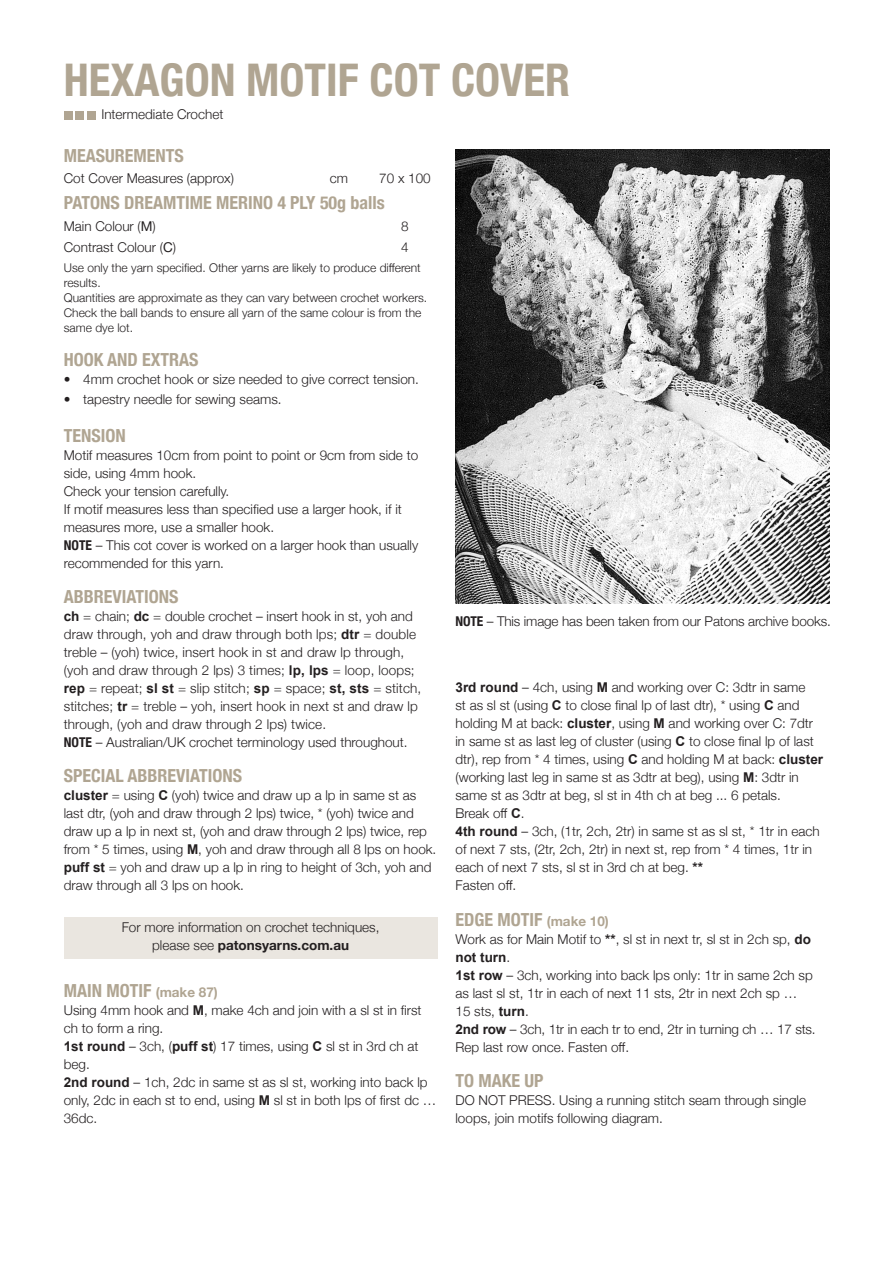
<style>
.page{position:relative;width:893px;height:1263px;background:#fff}
.page>*{position:absolute;margin:0;border:0;box-sizing:border-box;transform-origin:0 0}
.ACS_H1{font:700 condensed 45px "Helvetica Neue";color:#b0a592}
.ACS_H2{font:700 condensed 18px "Helvetica Neue";color:#b0a592}
.ACS_Table_H1{font:700 condensed 18px "Helvetica Neue";color:#b0a592}
.ACS_Body_Text_Instru{font:300 13.5px/18px "Helvetica Neue";color:#231f20}
.ACS_Body_Text{font:300 13.5px "Helvetica Neue";color:#231f20}
.ACS_Table_Text_Instr{font:300 13.5px "Helvetica Neue";color:#231f20}
.ACS_IMPORTANT_text{font:300 12px/15px "Helvetica Neue";color:#231f20}
.s1{font-weight:400}
.s2{font-weight:700;font-stretch:condensed}
.s3{font-family:"Arial";font-weight:700}
.s4{font-weight:700}
.s5{font-stretch:normal;font-size:13.5px}
</style>
<div class="page">
<div style="left:64px;top:111px;width:8px;height:8px;background:#b0a592"></div>
<div style="left:76px;top:111px;width:8px;height:8px;background:#b0a592"></div>
<div style="left:87px;top:111px;width:8px;height:8px;background:#b0a592"></div>
<img style="left:455px;top:150px;width:374px;height:454px">
<div style="left:64px;top:917px;width:373px;height:41px;background:#eae6e0"></div>
<p class="ACS_H1" style="left:64px;top:43px;width:508px">HEXAGON MOTIF COT COVER</p>
<p class="ACS_Body_Text" style="left:101px;top:104px;width:124px">Intermediate Crochet</p>
<p class="ACS_Table_H1" style="left:64px;top:141px;width:121px">MEASUREMENTS</p>
<p class="ACS_Body_Text" style="left:64px;top:168px;width:172px">Cot Cover Measures (approx)</p>
<p class="ACS_Table_Text_Instr" style="left:330px;top:168px;width:20px">cm</p>
<p class="ACS_Table_Text_Instr" style="left:379px;top:168px;width:53px">70 x 100</p>
<p class="ACS_Table_H1" style="left:64px;top:188px;width:323px">PATONS DREAMTIME MERINO 4 PLY 50g balls</p>
<p class="ACS_Body_Text" style="left:64px;top:215px;width:94px">Main Colour (<span class="s1">M</span>)</p>
<p class="ACS_Table_Text_Instr" style="left:401px;top:215px;width:9px">8</p>
<p class="ACS_Body_Text" style="left:64px;top:237px;width:114px">Contrast Colour (<span class="s1">C</span>)</p>
<p class="ACS_Table_Text_Instr" style="left:401px;top:237px;width:9px">4</p>
<p class="ACS_IMPORTANT_text" style="left:64px;top:260px;width:365px">Use only the yarn specified. Other yarns are likely to produce different results.<br>Quantities are approximate as they can vary between crochet workers.<br>Check the ball bands to ensure all yarn of the same colour is from the same dye lot.</p>
<p class="ACS_H2" style="left:64px;top:345px;width:136px">HOOK AND EXTRAS</p>
<p class="ACS_Body_Text_Instru" style="left:64px;top:369px;width:357px">• 4mm crochet hook or size needed to give correct tension.</p>
<p class="ACS_Body_Text_Instru" style="left:64px;top:389px;width:219px">• tapestry needle for sewing seams.</p>
<p class="ACS_H2" style="left:64px;top:420px;width:63px">TENSION</p>
<p class="ACS_Body_Text_Instru" style="left:64px;top:445px;width:356px">Motif measures 10cm from point to point or 9cm from side to side, using 4mm hook.</p>
<p class="ACS_Body_Text_Instru" style="left:64px;top:481px;width:167px">Check your tension carefully.</p>
<p class="ACS_Body_Text_Instru" style="left:64px;top:499px;width:340px">If motif measures less than specified use a larger hook, if it measures more, use a smaller hook.</p>
<p class="ACS_Body_Text_Instru" style="left:64px;top:535px;width:356px"><span class="s2">NOTE</span> – This cot cover is worked on a larger hook than usually recommended for this yarn.</p>
<p class="ACS_H2" style="left:64px;top:581px;width:116px">ABBREVIATIONS</p>
<p class="ACS_Body_Text_Instru" style="left:64px;top:606px;width:359px"><span class="s3">ch</span> = chain; <span class="s3">dc</span> = double crochet – insert hook in st, yoh and draw through, yoh and draw through both lps; <span class="s3">dtr</span> = double treble – (yoh) twice, insert hook in st and draw lp through, (yoh and draw through 2 lps) 3 times; <span class="s3">lp, lps</span> = loop, loops; <span class="s3">rep</span> = repeat; <span class="s3">sl st</span> = slip stitch; <span class="s3">sp</span> = space; <span class="s3">st, sts</span> = stitch, stitches; <span class="s3">tr</span> = treble – yoh, insert hook in next st and draw lp through, (yoh and draw through 2 lps) twice.</p>
<p class="ACS_Body_Text_Instru" style="left:64px;top:732px;width:345px"><span class="s2">NOTE</span> – Australian/UK crochet terminology used throughout.</p>
<p class="ACS_H2" style="left:64px;top:761px;width:180px">SPECIAL ABBREVIATIONS</p>
<p class="ACS_Body_Text_Instru" style="left:64px;top:785px;width:374px"><span class="s3">cluster</span> = using <span class="s3">C</span> (yoh) twice and draw up a lp in same st as last dtr, (yoh and draw through 2 lps) twice, * (yoh) twice and draw up a lp in next st, (yoh and draw through 2 lps) twice, rep from * 5 times, using <span class="s3">M</span>, yoh and draw through all 8 lps on hook.</p>
<p class="ACS_Body_Text_Instru" style="left:64px;top:857px;width:369px"><span class="s3">puff st</span> = yoh and draw up a lp in ring to height of 3ch, yoh and draw through all 3 lps on hook.</p>
<p class="ACS_Body_Text_Instru" style="left:122px;top:917px;width:259px;text-align:center">For more information on crochet techniques, please see <span class="s4">patonsyarns.com.au</span></p>
<p class="ACS_H2" style="left:64px;top:975px;width:156px">MAIN MOTIF <span class="s5">(make 87)</span></p>
<p class="ACS_Body_Text_Instru" style="left:64px;top:1000px;width:359px">Using 4mm hook and <span class="s3">M</span>, make 4ch and join with a sl st in first ch to form a ring.</p>
<p class="ACS_Body_Text_Instru" style="left:64px;top:1036px;width:356px"><span class="s3">1st round</span> – 3ch, (<span class="s3">puff st</span>) 17 times, using <span class="s3">C</span> sl st in 3rd ch at beg.</p>
<p class="ACS_Body_Text_Instru" style="left:64px;top:1072px;width:374px"><span class="s3">2nd round</span> – 1ch, 2dc in same st as sl st, working into back lp only, 2dc in each st to end, using <span class="s3">M</span> sl st in both lps of first dc …<br>36dc.</p>
<p class="ACS_Body_Text_Instru" style="left:455px;top:612px;width:377px"><span class="s2">NOTE</span> – This image has been taken from our Patons archive books.</p>
<p class="ACS_Body_Text_Instru" style="left:455px;top:677px;width:369px"><span class="s3">3rd round</span> – 4ch, using <span class="s3">M</span> and working over C: 3dtr in same<br>st as sl st (using <span class="s3">C</span> to close final lp of last dtr), * using <span class="s3">C</span> and holding M at back: <span class="s3">cluster</span>, using <span class="s3">M</span> and working over C: 7dtr in same st as last leg of cluster (using <span class="s3">C</span> to close final lp of last dtr), rep from * 4 times, using <span class="s3">C</span> and holding M at back: <span class="s3">cluster </span>(working last leg in same st as 3dtr at beg), using <span class="s3">M</span>: 3dtr in same st as 3dtr at beg, sl st in 4th ch at beg ... 6 petals.</p>
<p class="ACS_Body_Text_Instru" style="left:455px;top:803px;width:71px">Break off <span class="s3">C</span>.</p>
<p class="ACS_Body_Text_Instru" style="left:455px;top:821px;width:366px"><span class="s3">4th round</span> – 3ch, (1tr, 2ch, 2tr) in same st as sl st, * 1tr in each of next 7 sts, (2tr, 2ch, 2tr) in next st, rep from * 4 times, 1tr in each of next 7 sts, sl st in 3rd ch at beg. <span class="s3">**</span></p>
<p class="ACS_Body_Text_Instru" style="left:455px;top:875px;width:62px">Fasten off.</p>
<p class="ACS_H2" style="left:455px;top:904px;width:155px">EDGE MOTIF <span class="s5">(make 10)</span></p>
<p class="ACS_Body_Text_Instru" style="left:455px;top:929px;width:357px">Work as for Main Motif to <span class="s3">**</span>, sl st in next tr, sl st in 2ch sp, <span class="s3">do not turn</span>.</p>
<p class="ACS_Body_Text_Instru" style="left:455px;top:965px;width:359px"><span class="s3">1st row</span> – 3ch, working into back lps only: 1tr in same 2ch sp as last sl st, 1tr in each of next 11 sts, 2tr in next 2ch sp …<br>15 sts, <span class="s3">turn</span>.</p>
<p class="ACS_Body_Text_Instru" style="left:455px;top:1019px;width:362px"><span class="s3">2nd row</span> – 3ch, 1tr in each tr to end, 2tr in turning ch … 17 sts.</p>
<p class="ACS_Body_Text_Instru" style="left:455px;top:1037px;width:175px">Rep last row once. Fasten off.</p>
<p class="ACS_H2" style="left:455px;top:1065px;width:89px">TO MAKE UP</p>
<p class="ACS_Body_Text_Instru" style="left:455px;top:1090px;width:352px">DO NOT PRESS. Using a running stitch seam through single loops, join motifs following diagram.</p>
</div>
